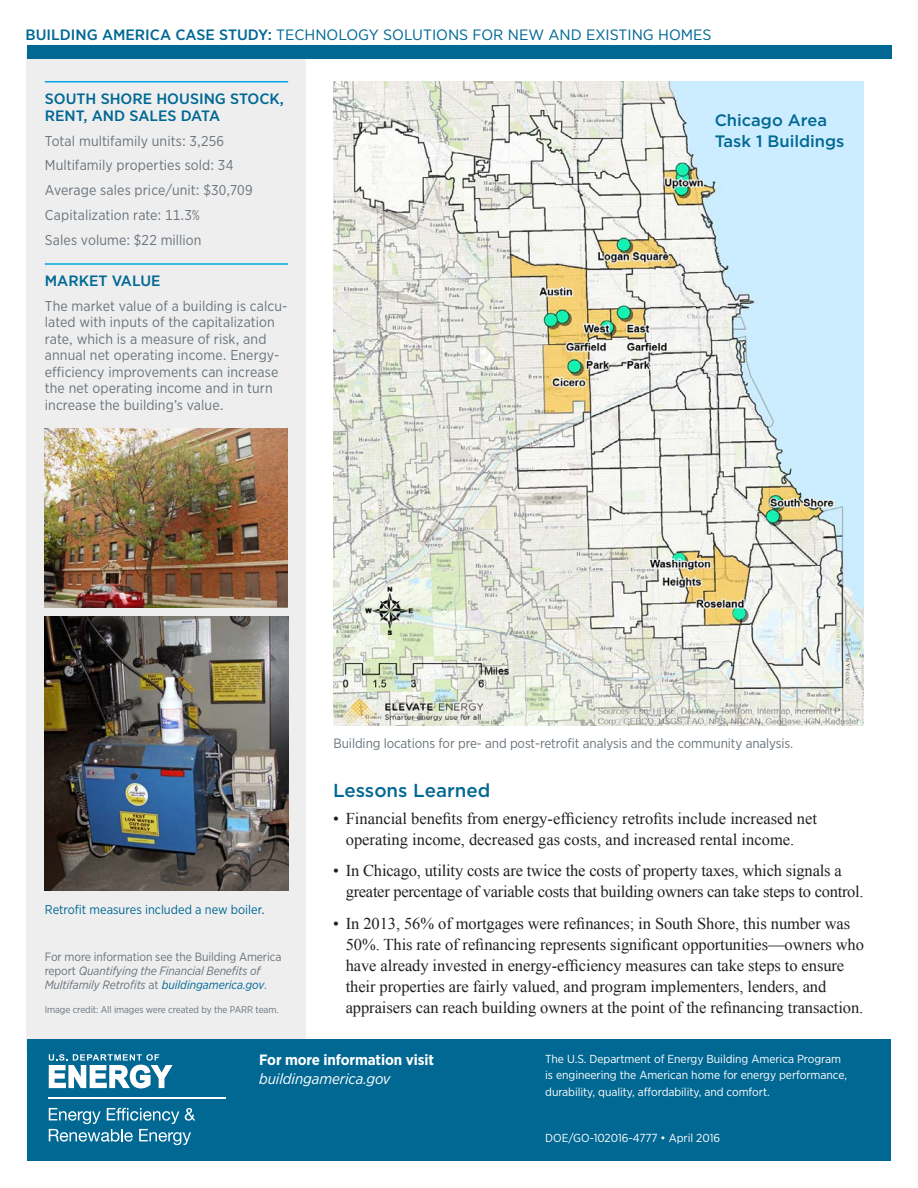
<style>
.page{position:relative;width:918px;height:1188px;background:#fff}
.page>*{position:absolute;margin:0;border:0;box-sizing:border-box;transform-origin:0 0}
.subhead_1{font:500 18.75px "Gotham";color:#006893}
.body_text_bullets{font:16.5px/21px "Times New Roman";letter-spacing:-.005em;color:#231f20}
.Sidebar_head_1{font:500 16.5px/21px "Gotham";color:#006893}
.t1{font:15px "Gotham Narrow";color:#006893;scale:1.1 1}
.Sidebar_head_2{font:500 15px/17.2px "Gotham Narrow";color:#006893;scale:1.1 1}
.t2{font:700 14.85px "Gotham Narrow";letter-spacing:-.005em;color:#fff}
.t3{font:italic 14.85px "Gotham Narrow";letter-spacing:-.005em;color:#fff}
.sidebar_text{font:14.25px/16.5px "Gotham Narrow";letter-spacing:.005em;color:#6a747b}
.t4{font:13.5px "Gotham Narrow";letter-spacing:-.005em;color:#6a747b}
.Sidebar_caption{font:12.75px "Gotham Narrow";color:#006893}
.t5{font:italic 12px/14.2px "Gotham Narrow";letter-spacing:-.01em;color:#6a747b}
.t6{font:11.7px/16.5px "Gotham Narrow";letter-spacing:-.005em;color:#fff}
.t7{font:9.75px "Gotham Narrow";letter-spacing:-.01em;color:#6a747b}
.s1{font-weight:500}
.s2{font-style:normal}
.s3{color:#006893}
</style>
<div class="page">
<div style="left:27px;top:52px;width:279px;height:1002px;background:#eeeeef"></div>
<div style="left:27px;top:1039px;width:864px;height:122px;background:#006893"></div>
<svg style="left:49px;top:1054px;width:124px;height:34px"></svg>
<hr style="left:49px;top:1097px;width:177px;height:2px;background:#fff">
<svg style="left:49px;top:1108px;width:146px;height:37px"></svg>
<div style="left:27px;top:46px;width:864px;height:13px;background:#006893"></div>
<hr style="left:45px;top:81px;width:243px;height:1px;background:#00a5e3">
<hr style="left:45px;top:263px;width:243px;height:2px;background:#00a5e3">
<img style="left:45px;top:428px;width:243px;height:180px">
<img style="left:45px;top:617px;width:243px;height:274px">
<img style="left:333px;top:81px;width:531px;height:644px">
<p class="t1" style="left:25px;top:25px;width:625px"><span class="s1">BUILDING AMERICA CASE STUDY:</span> TECHNOLOGY SOLUTIONS FOR NEW AND EXISTING HOMES</p>
<p class="Sidebar_head_2" style="left:45px;top:89px;width:219px">SOUTH SHORE HOUSING STOCK,<br>RENT, AND SALES DATA</p>
<p class="sidebar_text" style="left:45px;top:132px;width:181px">Total multifamily units: 3,256</p>
<p class="sidebar_text" style="left:45px;top:157px;width:190px">Multifamily properties sold: 34</p>
<p class="sidebar_text" style="left:45px;top:181px;width:209px">Average sales price/unit: $30,709</p>
<p class="sidebar_text" style="left:45px;top:206px;width:156px">Capitalization rate: 11.3%</p>
<p class="sidebar_text" style="left:45px;top:231px;width:158px">Sales volume: $22 million</p>
<p class="Sidebar_head_2" style="left:45px;top:272px;width:107px">MARKET VALUE</p>
<p class="sidebar_text" style="left:45px;top:297px;width:244px">The market value of a building is calcu&shy;lated with inputs of the capitalization rate, which is a measure of risk, and annual net operating income. Energy&shy;efficiency improvements can increase the net operating income and in turn increase the building’s value.</p>
<p class="Sidebar_head_1" style="left:715px;top:109px;width:131px">Chicago Area<br>Task 1 Buildings</p>
<p class="Sidebar_caption" style="left:45px;top:902px;width:221px">Retrofit measures included a new boiler.</p>
<p class="t5" style="left:45px;top:949px;width:238px"><span class="s2">For more information see the Building America report</span> Quantifying the Financial Benefits of<br>Multifamily Retrofits <span class="s2">at</span> <span class="s3">buildingamerica.gov</span><span class="s2">.</span></p>
<p class="t7" style="left:45px;top:1003px;width:235px">Image credit: All images were created by the PARR team.</p>
<p class="t4" style="left:334px;top:735px;width:461px">Building locations for pre- and post-retrofit analysis and the community analysis.</p>
<p class="subhead_1" style="left:333px;top:778px;width:159px">Lessons Learned</p>
<p class="body_text_bullets" style="left:333px;top:807px;width:485px;text-align:center">• Financial benefits from energy-efficiency retrofits include increased net operating income, decreased gas costs, and increased rental income.</p>
<p class="body_text_bullets" style="left:346px;top:860px;width:519px;text-indent:-13px">• In Chicago, utility costs are twice the costs of property taxes, which signals a greater percentage of variable costs that building owners can take steps to control.</p>
<p class="body_text_bullets" style="left:346px;top:912px;width:520px;text-indent:-13px">• In 2013, 56% of mortgages were refinances; in South Shore, this number was 50%. This rate of refinancing represents significant opportunities—owners who have already invested in energy-efficiency measures can take steps to ensure their properties are fairly valued, and program implementers, lenders, and appraisers can reach building owners at the point of the refinancing transaction.</p>
<p class="t2" style="left:259px;top:1050px;width:176px">For more information visit</p>
<p class="t3" style="left:259px;top:1070px;width:133px">buildingamerica.gov</p>
<p class="t6" style="left:545px;top:1050px;width:303px">The U.S. Department of Energy Building America Program is engineering the American home for energy performance, durability, quality, affordability, and comfort.</p>
<p class="t6" style="left:545px;top:1129px;width:176px">DOE/GO-102016-4777 • April 2016</p>
</div>
